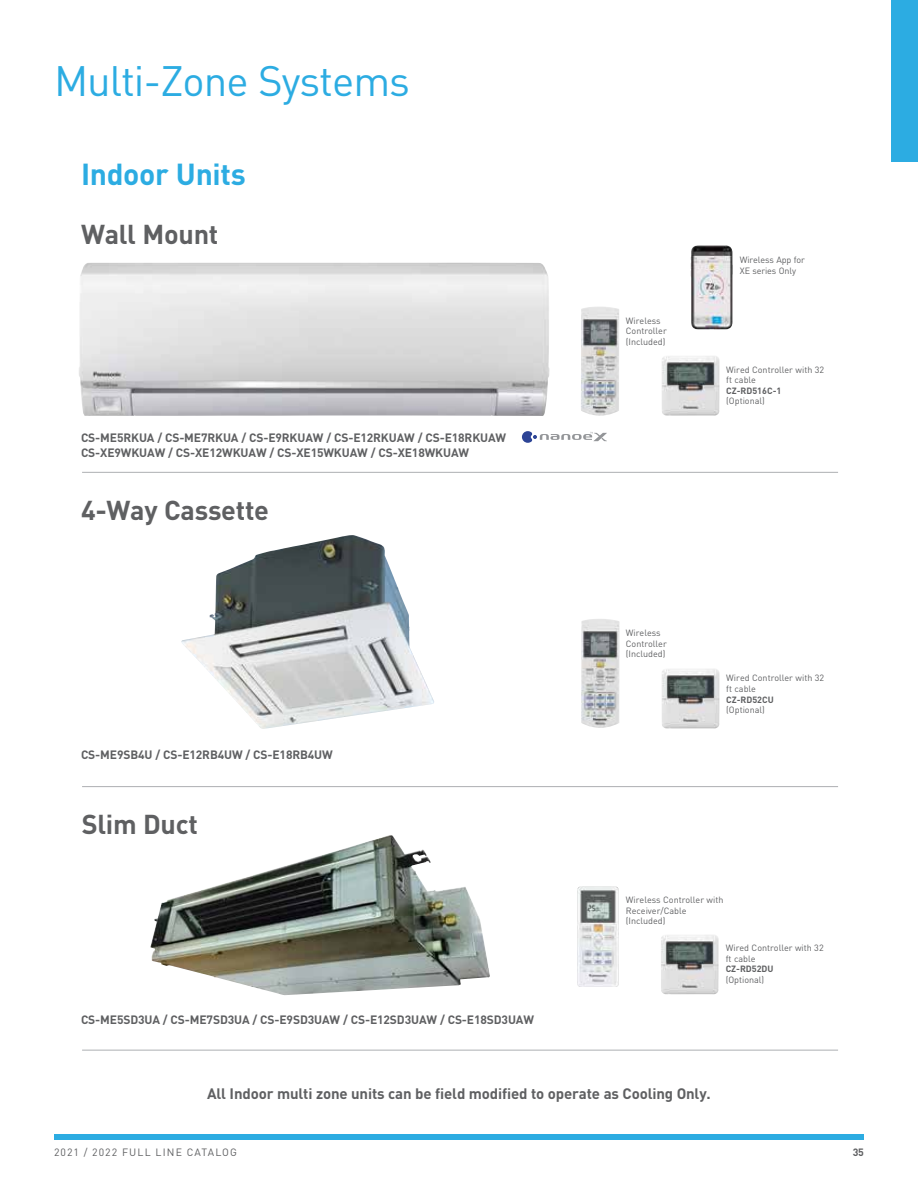
<style>
.page{position:relative;width:918px;height:1188px;background:#fff}
.page>*{position:absolute;margin:0;border:0;box-sizing:border-box;transform-origin:0 0}
.t1{font:42px "DINOT";letter-spacing:-.025em;color:#2cace2}
.t2{font:700 30px "DINOT";letter-spacing:-.01em;color:#2cace2}
.t3{font:700 27px "DINOT";letter-spacing:-.01em;color:#5f6062}
.t4{font:700 15px "DINOT";letter-spacing:-.01em;color:#5f6062}
.t5{font:700 12px/15px "DINOT";letter-spacing:-.01em;color:#5f6062}
.t6{font:10.5px "DINOT";letter-spacing:.1em;color:#5f6062}
.t7{font:700 10.5px "DINOT";color:#5f6062}
.t8{font:9px/10.5px "DINOT";color:#5f6062}
.t9{font:700 9px "DINOT";color:#5f6062}
.t10{font:9px/10.5px "DINOT";letter-spacing:-.01em;color:#5f6062}
</style>
<div class="page">
<div style="left:54px;top:1134px;width:810px;height:5px;background:#2cace2"></div>
<img style="left:181px;top:535px;width:253px;height:194px">
<img style="left:79px;top:263px;width:470px;height:153px">
<img style="left:581px;top:307px;width:38px;height:109px">
<img style="left:662px;top:356px;width:58px;height:60px">
<img style="left:662px;top:669px;width:58px;height:59px">
<img style="left:581px;top:619px;width:39px;height:109px">
<img style="left:661px;top:935px;width:58px;height:59px">
<img style="left:150px;top:835px;width:340px;height:160px">
<img style="left:577px;top:887px;width:42px;height:99px">
<div style="left:891px;top:0;width:27px;height:162px;background:#2cace2"></div>
<hr style="left:82px;top:472px;width:756px;height:1px;background:#adafb2">
<hr style="left:82px;top:786px;width:756px;height:1px;background:#adafb2">
<hr style="left:82px;top:1050px;width:756px;height:1px;background:#adafb2">
<img style="left:691px;top:245px;width:42px;height:85px">
<svg style="left:522px;top:431px;width:85px;height:12px"></svg>
<h1 class="t1" style="left:54px;top:55px;width:358px">Multi-Zone Systems</h1>
<h2 class="t2" style="left:81px;top:154px;width:166px">Indoor Units</h2>
<h3 class="t3" style="left:81px;top:217px;width:139px">Wall Mount</h3>
<h3 class="t5" style="left:81px;top:430px;width:427px">CS-ME5RKUA / CS-ME7RKUA / CS-E9RKUAW / CS-E12RKUAW / CS-E18RKUAW<br>CS-XE9WKUAW / CS-XE12WKUAW / CS-XE15WKUAW / CS-XE18WKUAW</h3>
<h3 class="t3" style="left:81px;top:492px;width:190px">4-Way Cassette</h3>
<h3 class="t5" style="left:81px;top:747px;width:253px">CS-ME9SB4U / CS-E12RB4UW / CS-E18RB4UW</h3>
<h3 class="t3" style="left:82px;top:806px;width:118px">Slim Duct</h3>
<h3 class="t5" style="left:81px;top:1012px;width:455px">CS-ME5SD3UA / CS-ME7SD3UA / CS-E9SD3UAW / CS-E12SD3UAW / CS-E18SD3UAW</h3>
<p class="t8" style="left:626px;top:315px;width:42px">Wireless<br>Controller (Included)</p>
<p class="t10" style="left:740px;top:254px;width:67px">Wireless App for<br>XE series Only</p>
<p class="t8" style="left:726px;top:364px;width:100px">Wired Controller with 32 ft cable</p>
<p class="t9" style="left:726px;top:384px;width:57px">CZ-RD516C-1</p>
<p class="t8" style="left:726px;top:395px;width:40px">(Optional)</p>
<p class="t8" style="left:626px;top:628px;width:42px">Wireless<br>Controller (Included)</p>
<p class="t8" style="left:726px;top:673px;width:100px">Wired Controller with 32 ft cable</p>
<p class="t9" style="left:726px;top:693px;width:49px">CZ-RD52CU</p>
<p class="t8" style="left:726px;top:704px;width:40px">(Optional)</p>
<p class="t8" style="left:626px;top:894px;width:99px">Wireless Controller with<br>Receiver/Cable (Included)</p>
<p class="t8" style="left:726px;top:942px;width:100px">Wired Controller with 32 ft cable</p>
<p class="t9" style="left:726px;top:963px;width:49px">CZ-RD52DU</p>
<p class="t8" style="left:726px;top:974px;width:40px">(Optional)</p>
<h3 class="t4" style="left:207px;top:1084px;width:505px">All Indoor multi zone units can be field modified to operate as Cooling Only.</h3>
<p class="t6" style="left:54px;top:1146px;width:184px">2021 / 2022 FULL LINE CATALOG</p>
<p class="t7" style="left:853px;top:1146px;width:13px">35</p>
</div>
